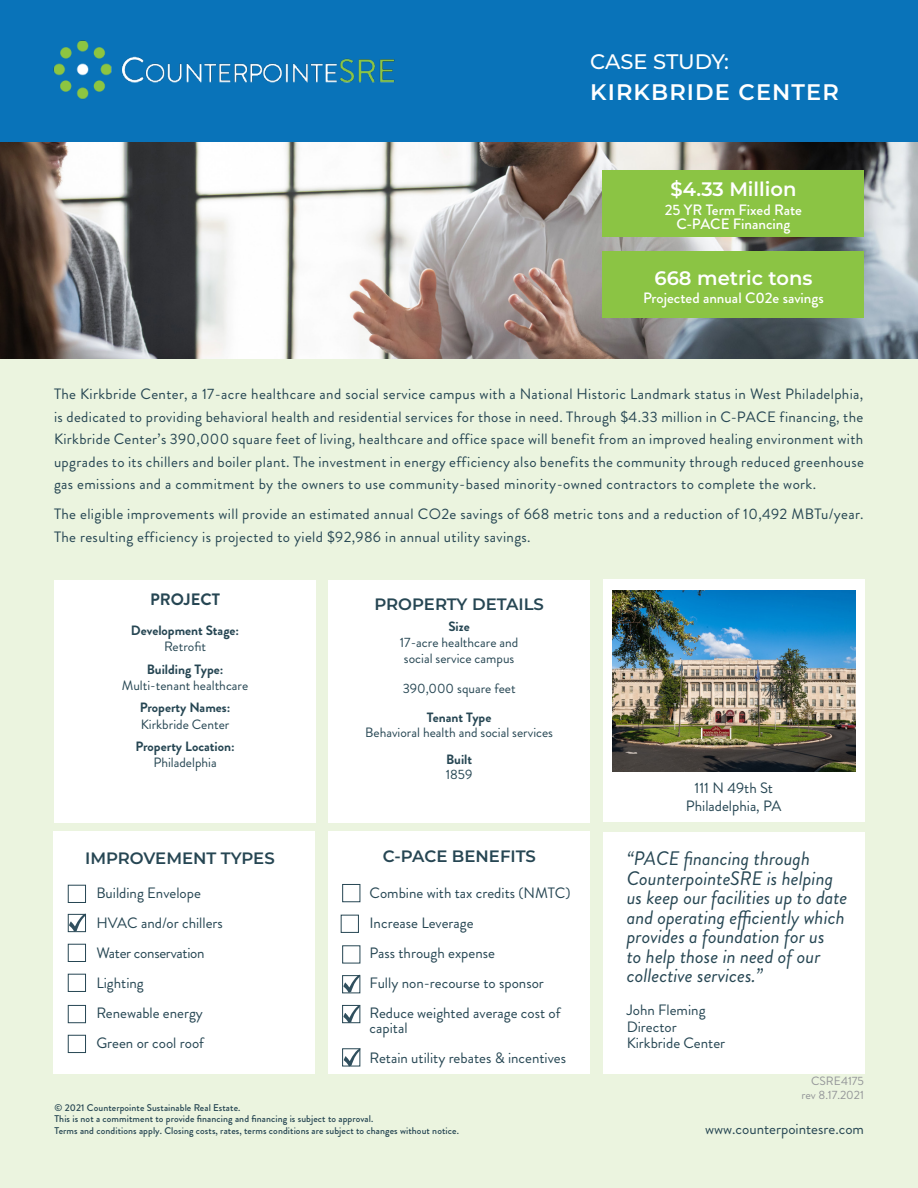
<style>
.page{position:relative;width:918px;height:1188px;background:#fff}
.page>*{position:absolute;margin:0;border:0;box-sizing:border-box;transform-origin:0 0}
.t1{font:600 22.5px "Montserrat";letter-spacing:.05em;color:#fff}
.t2{font:500 21px "Montserrat";letter-spacing:-.01em;color:#fff}
.t3{font:italic 19.5px/19.5px "Brandon Grotesque";color:#264653}
.t4{font:600 19.5px "Montserrat";color:#fff}
.t5{font:600 16.5px "Montserrat";color:#264653}
.t6{font:700 16.5px "Brandon Grotesque";color:#264653}
.t7{font:15px/22.5px "Brandon Grotesque";color:#264653;text-align:justify}
.t8{font:15px/22.5px "Brandon Grotesque";letter-spacing:.025em;color:#264653}
.t9{font:500 15px "Brandon Grotesque";color:#fff}
.t10{font:15px "Brandon Grotesque";letter-spacing:-.02em;color:#264653}
.t11{font:13.5px/16.2px "Brandon Grotesque";color:#264653;text-align:center}
.t12{font:700 13.5px "Brandon Grotesque";color:#264653}
.t13{font:12px "Brandon Grotesque";color:#939598}
.t14{font:500 9.75px "Brandon Grotesque";letter-spacing:.01em;color:#264653}
.s1{font-weight:700}
</style>
<div class="page">
<div style="left:0;top:358px;width:918px;height:830px;background:#ebf4df"></div>
<div style="left:328px;top:832px;width:262px;height:242px;background:#fff"></div>
<div style="left:342px;top:945px;width:18px;height:18px;border:1px solid #264653"></div>
<div style="left:0;top:0;width:918px;height:143px;background:#0973b9"></div>
<div style="left:603px;top:580px;width:262px;height:242px;background:#fff"></div>
<div style="left:54px;top:580px;width:262px;height:242px;background:#fff"></div>
<div style="left:328px;top:580px;width:262px;height:242px;background:#fff"></div>
<div style="left:53px;top:832px;width:262px;height:242px;background:#fff"></div>
<div style="left:603px;top:832px;width:262px;height:241px;background:#fff"></div>
<div style="left:68px;top:885px;width:18px;height:18px;border:1px solid #264653"></div>
<svg style="left:70px;top:916px;width:14px;height:14px"></svg>
<div style="left:342px;top:1005px;width:18px;height:18px;border:1px solid #264653"></div>
<svg style="left:344px;top:1048px;width:17px;height:19px"></svg>
<div style="left:342px;top:1048px;width:18px;height:18px;border:1px solid #264653"></div>
<svg style="left:344px;top:977px;width:14px;height:14px"></svg>
<div style="left:68px;top:1035px;width:18px;height:18px;border:1px solid #264653"></div>
<img style="left:53px;top:40px;width:342px;height:59px">
<div style="left:68px;top:974px;width:18px;height:18px;border:1px solid #264653"></div>
<div style="left:342px;top:884px;width:18px;height:18px;border:1px solid #264653"></div>
<div style="left:341px;top:915px;width:18px;height:18px;border:1px solid #264653"></div>
<div style="left:342px;top:975px;width:18px;height:18px;border:1px solid #264653"></div>
<img style="left:0;top:142px;width:918px;height:216px">
<div style="left:68px;top:1005px;width:18px;height:18px;border:1px solid #264653"></div>
<div style="left:603px;top:252px;width:261px;height:66px;background:#8bc444"></div>
<div style="left:603px;top:170px;width:261px;height:66px;background:#8bc444"></div>
<img style="left:612px;top:591px;width:243px;height:180px">
<div style="left:68px;top:914px;width:18px;height:18px;border:1px solid #264653"></div>
<div style="left:68px;top:944px;width:18px;height:18px;border:1px solid #264653"></div>
<svg style="left:343px;top:1005px;width:17px;height:18px"></svg>
<p class="t2" style="left:590px;top:47px;width:140px">CASE STUDY:</p>
<p class="t1" style="left:590px;top:76px;width:250px">KIRKBRIDE CENTER</p>
<p class="t4" style="left:670px;top:175px;width:128px">$4.33 Million</p>
<p class="t9" style="left:665px;top:200px;width:139px">25 YR Term Fixed Rate</p>
<p class="t9" style="left:676px;top:213px;width:116px">C-PACE Financing</p>
<p class="t4" style="left:655px;top:265px;width:159px">668 metric tons</p>
<p class="t9" style="left:643px;top:288px;width:182px">Projected annual C02e savings</p>
<p class="t7" style="left:54px;top:383px;width:812px">The Kirkbride Center, a 17-acre healthcare and social service campus with a National Historic Landmark status in West Philadelphia, is dedicated to providing behavioral health and residential services for those in need. Through $4.33 million in C-PACE financing, the Kirkbride Center’s 390,000 square feet of living, healthcare and office space will benefit from an improved healing environment with upgrades to its chillers and boiler plant. The investment in energy efficiency also benefits the community through reduced greenhouse gas emissions and a commitment by the owners to use community-based minority-owned contractors to complete the work.</p>
<p class="t8" style="left:54px;top:503px;width:811px">The eligible improvements will provide an estimated annual CO2e savings of 668 metric tons and a reduction of 10,492 MBTu/year.<br>The resulting efficiency is projected to yield $92,986 in annual utility savings.</p>
<p class="t6" style="left:150px;top:588px;width:71px">PROJECT</p>
<p class="t12" style="left:131px;top:621px;width:110px">Development Stage:</p>
<p class="t11" style="left:164px;top:639px;width:44px">Retrofit</p>
<p class="t12" style="left:147px;top:660px;width:78px">Building Type:</p>
<p class="t11" style="left:122px;top:677px;width:128px">Multi-tenant healthcare</p>
<p class="t12" style="left:140px;top:698px;width:92px">Property Names:</p>
<p class="t11" style="left:141px;top:716px;width:90px">Kirkbride Center</p>
<p class="t12" style="left:135px;top:737px;width:101px">Property Location:</p>
<p class="t11" style="left:153px;top:755px;width:65px">Philadelphia</p>
<p class="t5" style="left:374px;top:592px;width:171px">PROPERTY DETAILS</p>
<p class="t11" style="left:400px;top:618px;width:120px"><span class="s1">Size<br></span>17-acre healthcare and social service campus</p>
<p class="t11" style="left:403px;top:680px;width:114px">390,000 square feet</p>
<p class="t12" style="left:427px;top:708px;width:66px">Tenant Type</p>
<p class="t11" style="left:365px;top:725px;width:189px">Behavioral health and social services</p>
<p class="t12" style="left:446px;top:750px;width:28px">Built</p>
<p class="t11" style="left:446px;top:767px;width:28px">1859</p>
<p class="t5" style="left:85px;top:847px;width:191px">IMPROVEMENT TYPES</p>
<p class="t5" style="left:383px;top:844px;width:155px">C-PACE BENEFITS</p>
<p class="t7" style="left:96px;top:881px;width:106px">Building Envelope</p>
<p class="t7" style="left:96px;top:912px;width:128px">HVAC and/or chillers</p>
<p class="t10" style="left:96px;top:942px;width:110px">Water conservation</p>
<p class="t7" style="left:96px;top:972px;width:49px">Lighting</p>
<p class="t7" style="left:96px;top:1002px;width:108px">Renewable energy</p>
<p class="t7" style="left:96px;top:1032px;width:109px">Green or cool roof</p>
<p class="t7" style="left:370px;top:881px;width:203px">Combine with tax credits (NMTC)</p>
<p class="t7" style="left:370px;top:912px;width:106px">Increase Leverage</p>
<p class="t7" style="left:370px;top:942px;width:127px">Pass through expense</p>
<p class="t7" style="left:370px;top:972px;width:176px">Fully non-recourse to sponsor</p>
<p class="t7" style="left:370px;top:1006px;width:192px;line-height:15px">Reduce weighted average cost of capital</p>
<p class="t7" style="left:370px;top:1047px;width:198px">Retain utility rebates &amp; incentives</p>
<p class="t7" style="left:694px;top:777px;width:80px">111 N 49th St</p>
<p class="t7" style="left:686px;top:795px;width:97px">Philadelphia, PA</p>
<p class="t3" style="left:627px;top:849px;width:222px">“PACE financing through<br>CounterpointeSRE is helping us keep our facilities up to date and operating efficiently which provides a foundation for us<br>to help those in need of our collective services.”</p>
<p class="t7" style="left:627px;top:999px;width:80px">John Fleming</p>
<p class="t7" style="left:627px;top:1016px;width:51px">Director</p>
<p class="t7" style="left:627px;top:1032px;width:100px">Kirkbride Center</p>
<p class="t13" style="left:811px;top:1072px;width:54px">CSRE4175</p>
<p class="t13" style="left:801px;top:1087px;width:64px">rev 8.17.2021</p>
<p class="t14" style="left:55px;top:1101px;width:187px">© 2021 Counterpointe Sustainable Real Estate.</p>
<p class="t14" style="left:55px;top:1112px;width:320px">This is not a commitment to provide financing and financing is subject to approval.</p>
<p class="t14" style="left:55px;top:1124px;width:406px">Terms and conditions apply. Closing costs, rates, terms conditions are subject to changes without notice.</p>
<p class="t7" style="left:705px;top:1118px;width:160px">www.counterpointesre.com</p>
</div>
